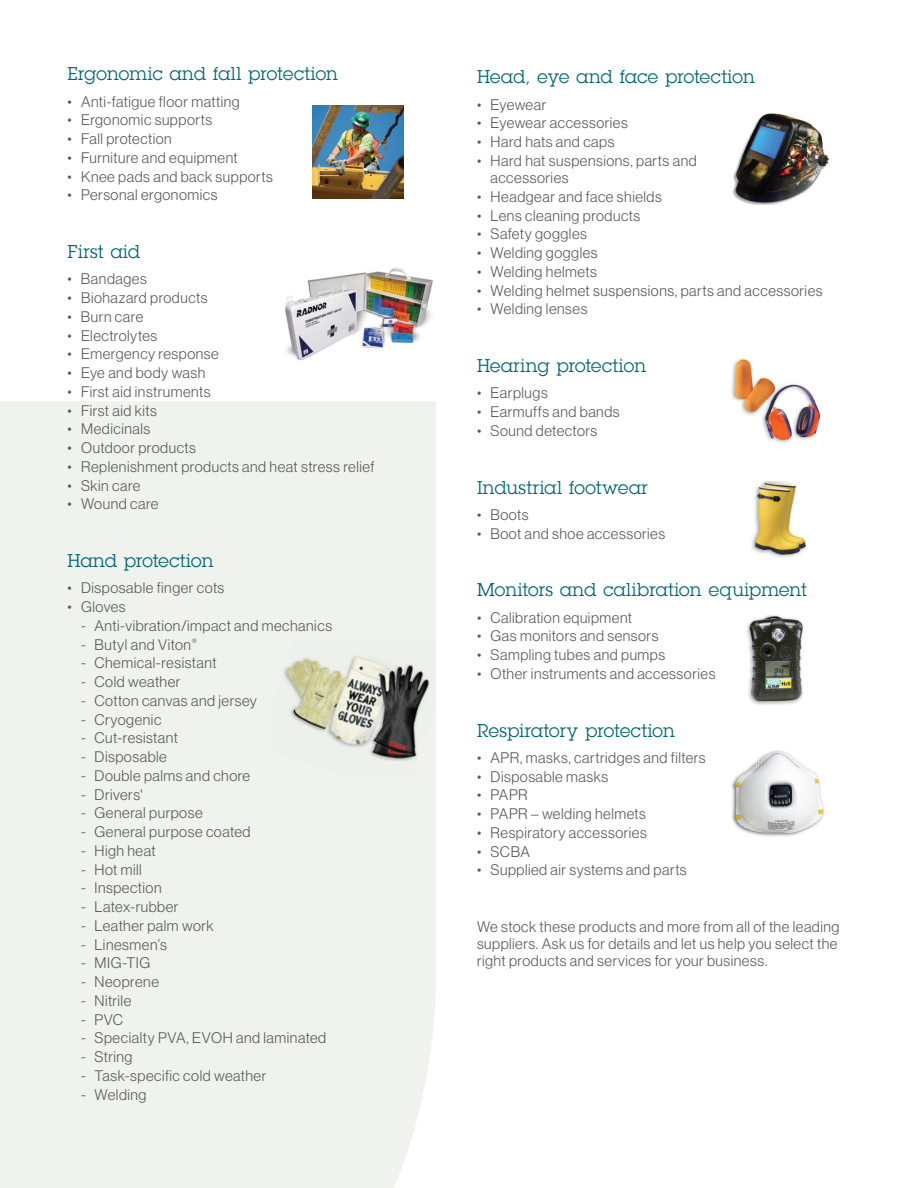
<style>
.page{position:relative;width:918px;height:1188px;background:#fff}
.page>*{position:absolute;margin:0;border:0;box-sizing:border-box;transform-origin:0 0}
.t1{font:18px "Lubalin Graph";letter-spacing:.01em;color:#006472}
.t2{font:15px/17.2px "N Haas Grotesk DS Std 45 Lt";letter-spacing:.035em;color:#58595b}
.t3{font:6px "Lubalin Graph";color:#58595b}
</style>
<div class="page">
<div style="left:0;top:401px;width:436px;height:787px;background:#f0f2ed"></div>
<img style="left:312px;top:105px;width:92px;height:94px">
<img style="left:285px;top:268px;width:148px;height:92px">
<img style="left:764px;top:113px;width:65px;height:52px">
<img style="left:732px;top:115px;width:95px;height:90px">
<img style="left:731px;top:358px;width:90px;height:85px">
<img style="left:731px;top:750px;width:93px;height:87px">
<img style="left:763px;top:481px;width:19px;height:1px">
<img style="left:751px;top:482px;width:56px;height:76px">
<img style="left:746px;top:615px;width:58px;height:87px">
<div style="left:272px;top:674px;width:146px;height:104px;background:#eef0eb"></div>
<div style="left:289px;top:639px;width:147px;height:84px;background:#eef0eb"></div>
<img style="left:282px;top:653px;width:148px;height:98px">
<img style="left:282px;top:703px;width:139px;height:58px">
<p class="t1" style="left:68px;top:63px;width:272px">Ergonomic and fall protection</p>
<p class="t2" style="left:68px;top:94px;width:174px">• Anti-fatigue floor matting</p>
<p class="t2" style="left:68px;top:113px;width:146px">• Ergonomic supports</p>
<p class="t2" style="left:68px;top:132px;width:106px">• Fall protection</p>
<p class="t2" style="left:68px;top:151px;width:172px">• Furniture and equipment</p>
<p class="t2" style="left:68px;top:169px;width:207px">• Knee pads and back supports</p>
<p class="t2" style="left:68px;top:188px;width:152px">• Personal ergonomics</p>
<p class="t1" style="left:68px;top:240px;width:74px">First aid</p>
<p class="t2" style="left:68px;top:272px;width:81px">• Bandages</p>
<p class="t2" style="left:68px;top:291px;width:142px">• Biohazard products</p>
<p class="t2" style="left:68px;top:310px;width:77px">• Burn care</p>
<p class="t2" style="left:68px;top:328px;width:91px">• Electrolytes</p>
<p class="t2" style="left:68px;top:347px;width:153px">• Emergency response</p>
<p class="t2" style="left:68px;top:366px;width:139px">• Eye and body wash</p>
<p class="t2" style="left:68px;top:385px;width:144px">• First aid instruments</p>
<p class="t2" style="left:68px;top:403px;width:91px">• First aid kits</p>
<p class="t2" style="left:68px;top:422px;width:84px">• Medicinals</p>
<p class="t2" style="left:68px;top:441px;width:130px">• Outdoor products</p>
<p class="t2" style="left:68px;top:460px;width:308px">• Replenishment products and heat stress relief</p>
<p class="t2" style="left:68px;top:478px;width:75px">• Skin care</p>
<p class="t2" style="left:68px;top:497px;width:93px">• Wound care</p>
<p class="t1" style="left:68px;top:549px;width:148px">Hand protection</p>
<p class="t2" style="left:68px;top:581px;width:158px">• Disposable finger cots</p>
<p class="t2" style="left:68px;top:600px;width:60px">• Gloves</p>
<p class="t2" style="left:81px;top:619px;width:253px">- Anti-vibration/impact and mechanics</p>
<p class="t2" style="left:81px;top:637px;width:112px">- Butyl and Viton</p>
<p class="t3" style="left:192px;top:637px;width:6px">®</p>
<p class="t2" style="left:81px;top:656px;width:137px">- Chemical-resistant</p>
<p class="t2" style="left:81px;top:675px;width:101px">- Cold weather</p>
<p class="t2" style="left:81px;top:694px;width:177px">- Cotton canvas and jersey</p>
<p class="t2" style="left:81px;top:712px;width:82px">- Cryogenic</p>
<p class="t2" style="left:81px;top:731px;width:99px">- Cut-resistant</p>
<p class="t2" style="left:81px;top:750px;width:87px">- Disposable</p>
<p class="t2" style="left:81px;top:769px;width:171px">- Double palms and chore</p>
<p class="t2" style="left:81px;top:787px;width:63px">- Drivers'</p>
<p class="t2" style="left:81px;top:806px;width:123px">- General purpose</p>
<p class="t2" style="left:81px;top:825px;width:171px">- General purpose coated</p>
<p class="t2" style="left:81px;top:844px;width:76px">- High heat</p>
<p class="t2" style="left:81px;top:862px;width:62px">- Hot mill</p>
<p class="t2" style="left:81px;top:881px;width:82px">- Inspection</p>
<p class="t2" style="left:81px;top:900px;width:99px">- Latex-rubber</p>
<p class="t2" style="left:81px;top:919px;width:134px">- Leather palm work</p>
<p class="t2" style="left:81px;top:937px;width:88px">- Linesmen’s</p>
<p class="t2" style="left:81px;top:956px;width:71px">- MIG-TIG</p>
<p class="t2" style="left:81px;top:975px;width:79px">- Neoprene</p>
<p class="t2" style="left:81px;top:994px;width:52px">- Nitrile</p>
<p class="t2" style="left:81px;top:1012px;width:44px">- PVC</p>
<p class="t2" style="left:81px;top:1031px;width:247px">- Specialty PVA, EVOH and laminated</p>
<p class="t2" style="left:81px;top:1050px;width:53px">- String</p>
<p class="t2" style="left:81px;top:1069px;width:187px">- Task-specific cold weather</p>
<p class="t2" style="left:81px;top:1087px;width:67px">- Welding</p>
<p class="t1" style="left:477px;top:66px;width:280px">Head, eye and face protection</p>
<p class="t2" style="left:477px;top:97px;width:71px">• Eyewear</p>
<p class="t2" style="left:477px;top:116px;width:152px">• Eyewear accessories</p>
<p class="t2" style="left:477px;top:135px;width:139px">• Hard hats and caps</p>
<p class="t2" style="left:490px;top:154px;width:208px;text-indent:-14px">• Hard hat suspensions, parts and accessories</p>
<p class="t2" style="left:477px;top:190px;width:186px">• Headgear and face shields</p>
<p class="t2" style="left:477px;top:208px;width:165px">• Lens cleaning products</p>
<p class="t2" style="left:477px;top:227px;width:111px">• Safety goggles</p>
<p class="t2" style="left:477px;top:246px;width:122px">• Welding goggles</p>
<p class="t2" style="left:477px;top:265px;width:121px">• Welding helmets</p>
<p class="t2" style="left:477px;top:283px;width:347px">• Welding helmet suspensions, parts and accessories</p>
<p class="t2" style="left:477px;top:302px;width:112px">• Welding lenses</p>
<p class="t1" style="left:477px;top:354px;width:171px">Hearing protection</p>
<p class="t2" style="left:477px;top:386px;width:72px">• Earplugs</p>
<p class="t2" style="left:477px;top:405px;width:144px">• Earmuffs and bands</p>
<p class="t2" style="left:477px;top:424px;width:122px">• Sound detectors</p>
<p class="t1" style="left:477px;top:476px;width:173px">Industrial footwear</p>
<p class="t2" style="left:477px;top:508px;width:53px">• Boots</p>
<p class="t2" style="left:477px;top:526px;width:190px">• Boot and shoe accessories</p>
<p class="t1" style="left:477px;top:579px;width:331px">Monitors and calibration equipment</p>
<p class="t2" style="left:477px;top:610px;width:157px">• Calibration equipment</p>
<p class="t2" style="left:477px;top:629px;width:183px">• Gas monitors and sensors</p>
<p class="t2" style="left:477px;top:648px;width:190px">• Sampling tubes and pumps</p>
<p class="t2" style="left:477px;top:667px;width:240px">• Other instruments and accessories</p>
<p class="t1" style="left:477px;top:719px;width:200px">Respiratory protection</p>
<p class="t2" style="left:477px;top:751px;width:230px">• APR, masks, cartridges and filters</p>
<p class="t2" style="left:477px;top:769px;width:133px">• Disposable masks</p>
<p class="t2" style="left:477px;top:788px;width:52px">• PAPR</p>
<p class="t2" style="left:477px;top:807px;width:170px">• PAPR – welding helmets</p>
<p class="t2" style="left:477px;top:826px;width:171px">• Respiratory accessories</p>
<p class="t2" style="left:477px;top:844px;width:55px">• SCBA</p>
<p class="t2" style="left:477px;top:863px;width:211px">• Supplied air systems and parts</p>
<p class="t2" style="left:477px;top:919px;width:364px">We stock these products and more from all of the leading suppliers. Ask us for details and let us help you select the right products and services for your business.</p>
</div>
